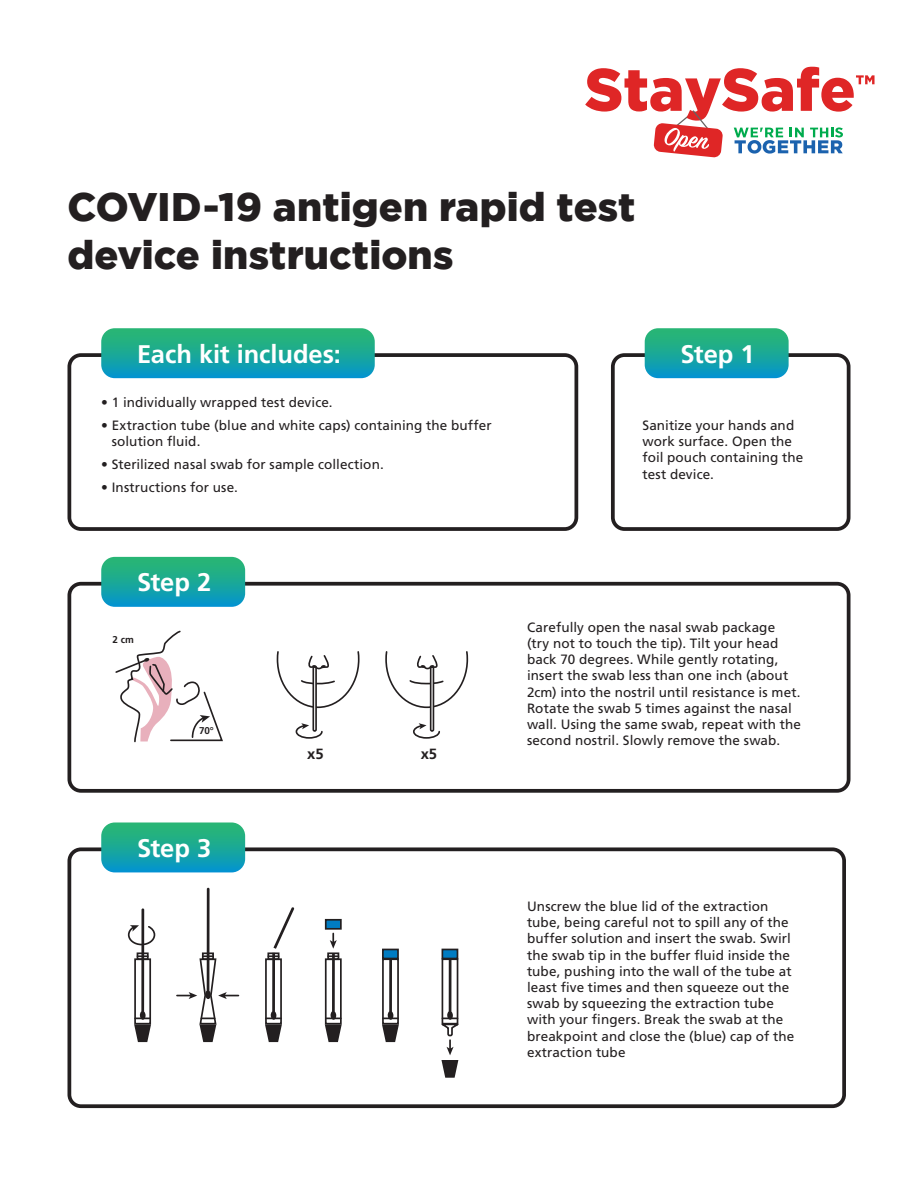
<style>
.page{position:relative;width:918px;height:1188px;background:#fff}
.page>*{position:absolute;margin:0;border:0;box-sizing:border-box;transform-origin:0 0}
.t1{font:900 39.75px/48px "Gotham";color:#231f20}
.t2{font:700 25.5px "Frutiger LT Std";letter-spacing:-.005em;color:#fff}
.t3{font:700 14.85px "Frutiger LT Std";color:#231f20}
.Body_-_9pt{font:13.5px/16.2px "Frutiger LT Std";letter-spacing:.005em;color:#231f20}
.t4{font:700 9.9px "Frutiger LT Std";color:#231f20}
</style>
<div class="page">
<svg style="left:585px;top:67px;width:290px;height:91px"></svg>
<div style="left:68px;top:353px;width:510px;height:178px;border:4px solid #231f20;border-radius:12px"></div>
<div style="left:68px;top:582px;width:782px;height:211px;border:4px solid #231f20;border-radius:12px"></div>
<div style="left:611px;top:353px;width:239px;height:178px;border:4px solid #231f20;border-radius:12px"></div>
<div style="left:68px;top:847px;width:778px;height:261px;border:4px solid #231f20;border-radius:12px"></div>
<svg style="left:101px;top:328px;width:274px;height:50px;background:#1ca89b"></svg>
<svg style="left:101px;top:557px;width:144px;height:50px;background:#1ea99d"></svg>
<svg style="left:645px;top:328px;width:144px;height:50px;background:#1ea99d"></svg>
<svg style="left:101px;top:822px;width:144px;height:50px;background:#1faa9d"></svg>
<div style="left:312px;top:665px;width:5px;height:67px;border:2px solid #231f20"></div>
<svg style="left:115px;top:630px;width:108px;height:113px"></svg>
<svg style="left:295px;top:723px;width:28px;height:16px"></svg>
<svg style="left:276px;top:651px;width:84px;height:58px"></svg>
<div style="left:430px;top:665px;width:4px;height:67px;border:2px solid #231f20"></div>
<svg style="left:413px;top:723px;width:27px;height:16px"></svg>
<svg style="left:385px;top:651px;width:84px;height:58px"></svg>
<svg style="left:127px;top:908px;width:29px;height:134px"></svg>
<svg style="left:177px;top:888px;width:61px;height:154px"></svg>
<svg style="left:325px;top:933px;width:17px;height:109px"></svg>
<svg style="left:265px;top:907px;width:29px;height:135px"></svg>
<div style="left:326px;top:920px;width:15px;height:9px;background:#007cc2"></div>
<div style="left:325px;top:919px;width:17px;height:11px;border:2px solid #231f20"></div>
<svg style="left:382px;top:959px;width:17px;height:83px"></svg>
<div style="left:383px;top:949px;width:15px;height:10px;background:#007cc2"></div>
<div style="left:382px;top:949px;width:17px;height:10px;border:2px solid #231f20"></div>
<svg style="left:441px;top:953px;width:18px;height:125px"></svg>
<div style="left:442px;top:949px;width:15px;height:10px;background:#007cc2"></div>
<div style="left:442px;top:949px;width:16px;height:10px;border:2px solid #231f20"></div>
<h1 class="t1" style="left:68px;top:182px;width:569px">COVID-19 antigen rapid test device instructions</h1>
<h2 class="t2" style="left:137px;top:339px;width:205px">Each kit includes:</h2>
<p class="Body_-_9pt" style="left:101px;top:394px;width:233px">• 1 individually wrapped test device.</p>
<p class="Body_-_9pt" style="left:112px;top:417px;width:382px;text-indent:-11px">• Extraction tube (blue and white caps) containing the buffer solution fluid.</p>
<p class="Body_-_9pt" style="left:101px;top:457px;width:284px">• Sterilized nasal swab for sample collection.</p>
<p class="Body_-_9pt" style="left:101px;top:480px;width:138px">• Instructions for use.</p>
<h2 class="t2" style="left:680px;top:339px;width:76px">Step 1</h2>
<p class="Body_-_9pt" style="left:642px;top:417px;width:162px">Sanitize your hands and work surface. Open the foil pouch containing the test device.</p>
<h2 class="t2" style="left:137px;top:568px;width:76px">Step 2</h2>
<p class="t4" style="left:113px;top:634px;width:23px">2 cm</p>
<p class="t4" style="left:199px;top:725px;width:16px">70°</p>
<h2 class="t2" style="left:137px;top:833px;width:76px">Step 3</h2>
<p class="t3" style="left:307px;top:745px;width:18px">x5</p>
<p class="t3" style="left:421px;top:745px;width:18px">x5</p>
<p class="Body_-_9pt" style="left:527px;top:619px;width:276px">Carefully open the nasal swab package<br>(try not to touch the tip). Tilt your head back 70 degrees. While gently rotating, insert the swab less than one inch (about 2cm) into the nostril until resistance is met.<br>Rotate the swab 5 times against the nasal wall. Using the same swab, repeat with the second nostril. Slowly remove the swab.</p>
<p class="Body_-_9pt" style="left:527px;top:898px;width:269px">Unscrew the blue lid of the extraction tube, being careful not to spill any of the buffer solution and insert the swab. Swirl the swab tip in the buffer fluid inside the tube, pushing into the wall of the tube at least five times and then squeeze out the swab by squeezing the extraction tube with your fingers. Break the swab at the breakpoint and close the (blue) cap of the extraction tube</p>
</div>
